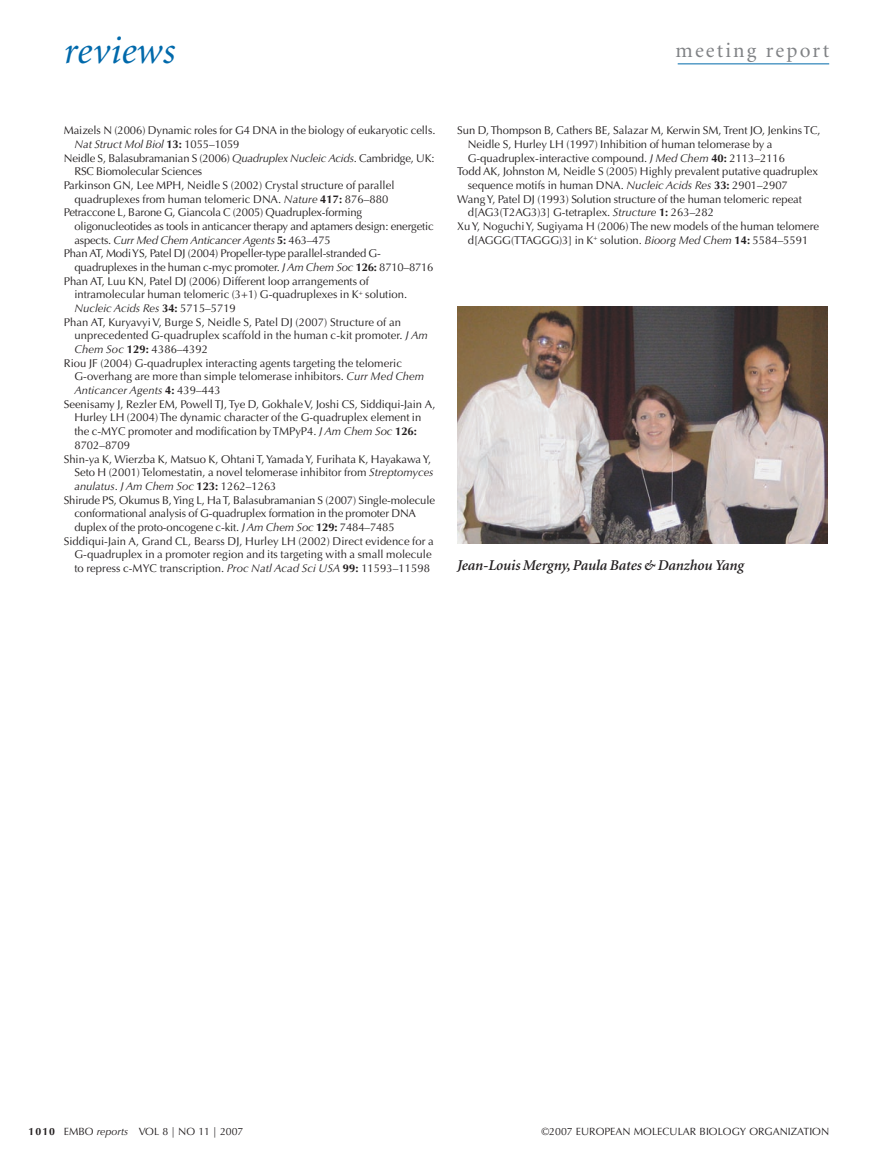
<style>
.page{position:relative;width:893px;height:1174px;background:#fff}
.page>*{position:absolute;margin:0;border:0;box-sizing:border-box;transform-origin:0 0}
.t1{font:italic 39px "Minion";letter-spacing:.01em;color:#0069ab}
.t2{font:21px "Minion";letter-spacing:.1em;color:#808285}
.t3{font:italic 600 15px "Minion";letter-spacing:-.005em;color:#231f20}
.t4{font:11.25px "Optima";color:#231f20}
.t5{font:italic 11.25px "Optima";color:#231f20}
.t6{font:10.5px "Optima";color:#231f20}
.s1{font-weight:700;font-style:normal}
.s2{font-style:normal}
.s3{font-style:italic}
.s4{font-weight:700}
</style>
<div class="page">
<hr style="left:678px;top:63px;width:151px;height:1px;background:#0069ab">
<img style="left:457px;top:306px;width:370px;height:237px">
<h1 class="t1" style="left:64px;top:32px;width:113px">reviews</h1>
<h2 class="t2" style="left:676px;top:40px;width:155px">meeting report</h2>
<p class="t4" style="left:64px;top:124px;width:373px">Maizels N (2006) Dynamic roles for G4 DNA in the biology of eukaryotic cells.</p>
<p class="t5" style="left:74px;top:138px;width:167px">Nat Struct Mol Biol <span class="s1">13:</span> <span class="s2">1055–1059</span></p>
<p class="t4" style="left:64px;top:151px;width:372px">Neidle S, Balasubramanian S (2006) <span class="s3">Quadruplex Nucleic Acids</span>. Cambridge, U K:</p>
<p class="t4" style="left:74px;top:165px;width:129px">RSC Biomolecular Sciences</p>
<p class="t4" style="left:64px;top:179px;width:332px">Parkinson GN, Lee MPH, Neidle S (2002) Crystal structure of parallel</p>
<p class="t4" style="left:74px;top:192px;width:316px">quadruplexes from human telomeric DNA. <span class="s3">Nature</span> <span class="s4">417:</span> 876–880</p>
<p class="t4" style="left:64px;top:206px;width:300px">Petraccone L, Barone G, Giancola C (2005) Quadruplex-forming</p>
<p class="t4" style="left:74px;top:220px;width:361px">oligonucleotides as tools in anticancer therapy and aptamers design: energetic</p>
<p class="t5" style="left:74px;top:233px;width:258px"><span class="s2">aspects.</span> Curr Med Chem Anticancer Agents <span class="s1">5:</span> <span class="s2">463–475</span></p>
<p class="t4" style="left:64px;top:247px;width:318px">Phan AT, Modi YS, Patel DJ (2004) Propeller-type parallel-stranded G-</p>
<p class="t4" style="left:74px;top:261px;width:361px">quadruplexes in the human c-myc promoter. <span class="s3">J Am Chem Soc</span> <span class="s4">126:</span> 8710–8716</p>
<p class="t4" style="left:64px;top:274px;width:307px">Phan AT, Luu KN, Patel DJ (2006) Different loop arrangements of</p>
<p class="t4" style="left:74px;top:288px;width:334px">intramolecular human telomeric (3+1) G-quadruplexes in K<sup>+</sup> solution.</p>
<p class="t5" style="left:74px;top:302px;width:163px">Nucleic Acids Res <span class="s1">34:</span> <span class="s2">5715–5719</span></p>
<p class="t4" style="left:64px;top:315px;width:339px">Phan AT, Kuryavyi V, Burge S, N eidle S, Patel DJ (2007) Structure of an</p>
<p class="t4" style="left:74px;top:329px;width:355px">unprecedented G-quadruplex scaffold in the human c-kit promoter. <span class="s3">J Am</span></p>
<p class="t4" style="left:74px;top:343px;width:135px"><span class="s3">Chem Soc</span> <span class="s4">129:</span> 4386–4392</p>
<p class="t4" style="left:64px;top:356px;width:340px">Riou JF (2004) G-quadruplex interacting agents targeting the telomeric</p>
<p class="t4" style="left:74px;top:370px;width:351px">G-overhang are more than simple telomerase inhibitors. <span class="s3">Curr Med Chem</span></p>
<p class="t5" style="left:74px;top:384px;width:148px">Anticancer Agents <span class="s1">4:</span> <span class="s2">439–443</span></p>
<p class="t4" style="left:64px;top:397px;width:373px">Seenisamy J, Rezler EM, Powell TJ, Tye D, Gokhale V, Joshi CS, Siddiqui-Jain A,</p>
<p class="t4" style="left:74px;top:411px;width:348px">Hurley LH (2004) The dynamic character of the G-quadruplex element in</p>
<p class="t4" style="left:74px;top:425px;width:344px">the c-MYC promoter and modification by TMPyP4. <span class="s3">J Am Chem Soc</span> <span class="s4">126:</span></p>
<p class="t4" style="left:74px;top:438px;width:57px">8702–8709</p>
<p class="t4" style="left:64px;top:452px;width:369px">Shin-ya K, Wierzba K, Matsuo K, Ohtani T, Yamada Y, Furihata K, Hayakawa Y,</p>
<p class="t4" style="left:74px;top:466px;width:361px">Seto H (2001) Telomestatin, a novel telomerase inhibitor from <span class="s3">Streptomyces</span></p>
<p class="t5" style="left:74px;top:479px;width:204px">anulatus<span class="s2">.</span> J Am Chem Soc <span class="s1">123:</span> <span class="s2">1262–1263</span></p>
<p class="t4" style="left:64px;top:493px;width:373px">Shirude PS, Okumus B, Ying L, Ha T, Balasubramanian S (2007) Single-molecule</p>
<p class="t4" style="left:74px;top:507px;width:335px">conformational analysis of G-quadruplex formation in the promoter DNA</p>
<p class="t4" style="left:74px;top:520px;width:322px">duplex of the proto-oncogene c-kit. <span class="s3">J Am Chem Soc</span> <span class="s4">129:</span> 7484–7485</p>
<p class="t4" style="left:64px;top:534px;width:371px">Siddiqui-Jain A, Grand CL, Bearss DJ, Hurley LH (2002) Direct evidence for a</p>
<p class="t4" style="left:74px;top:548px;width:359px">G-quadruplex in a promoter region and its targeting with a small molecule</p>
<p class="t4" style="left:74px;top:561px;width:357px">to repress c-MYC transcription. <span class="s3">Proc Natl Acad Sci USA</span> <span class="s4">99:</span> 11593–11598</p>
<p class="t4" style="left:457px;top:124px;width:365px">Sun D, Thompson B, Cathers BE, Salazar M, Kerwin SM, Trent JO, Jenkins TC,</p>
<p class="t4" style="left:468px;top:138px;width:306px">Neidle S, Hurley LH (1997) I nhibition of human telomerase by a</p>
<p class="t4" style="left:468px;top:151px;width:319px">G-quadruplex-interactive compound. <span class="s3">J Med Chem</span> <span class="s4">40:</span> 2113–2116</p>
<p class="t4" style="left:457px;top:165px;width:363px">Todd AK, Johnston M, Neidle S (2005) Highly prevalent putative quadruplex</p>
<p class="t4" style="left:468px;top:179px;width:322px">sequence motifs in human DNA. <span class="s3">Nucleic Acids Res</span> <span class="s4">33:</span> 2901–2907</p>
<p class="t4" style="left:457px;top:192px;width:346px">Wang Y, Patel DJ (1993) Solution structure of the human telomeric repeat</p>
<p class="t4" style="left:468px;top:206px;width:248px">d[AG3(T2AG3)3] G-tetraplex. <span class="s3">Structure</span> <span class="s4">1:</span> 263–282</p>
<p class="t4" style="left:457px;top:220px;width:364px">Xu Y, Noguchi Y, Sugiyama H (2006) The new models of the human telomere</p>
<p class="t4" style="left:468px;top:233px;width:20px">d[AGGG</p>
<p class="t4" style="left:511px;top:233px;width:12px">(TTAGGG</p>
<p class="t4" style="left:559px;top:233px;width:251px">)3] in K<sup>+</sup> solution. <span class="s3">Bioorg Med Chem</span> <span class="s4">14:</span> 5584–5591</p>
<h3 class="t3" style="left:457px;top:558px;width:288px">Jean-Louis Mergny, Paula Bates &amp; Danzhou Yang</h3>
<p class="t6" style="left:29px;top:1125px;width:216px"><span class="s4">1010</span> EMBO <span class="s3">reports</span> VOL 8 | NO 11 | 2007</p>
<p class="t6" style="left:541px;top:1125px;width:289px">©2007 European Molecular Biology Organization</p>
</div>
